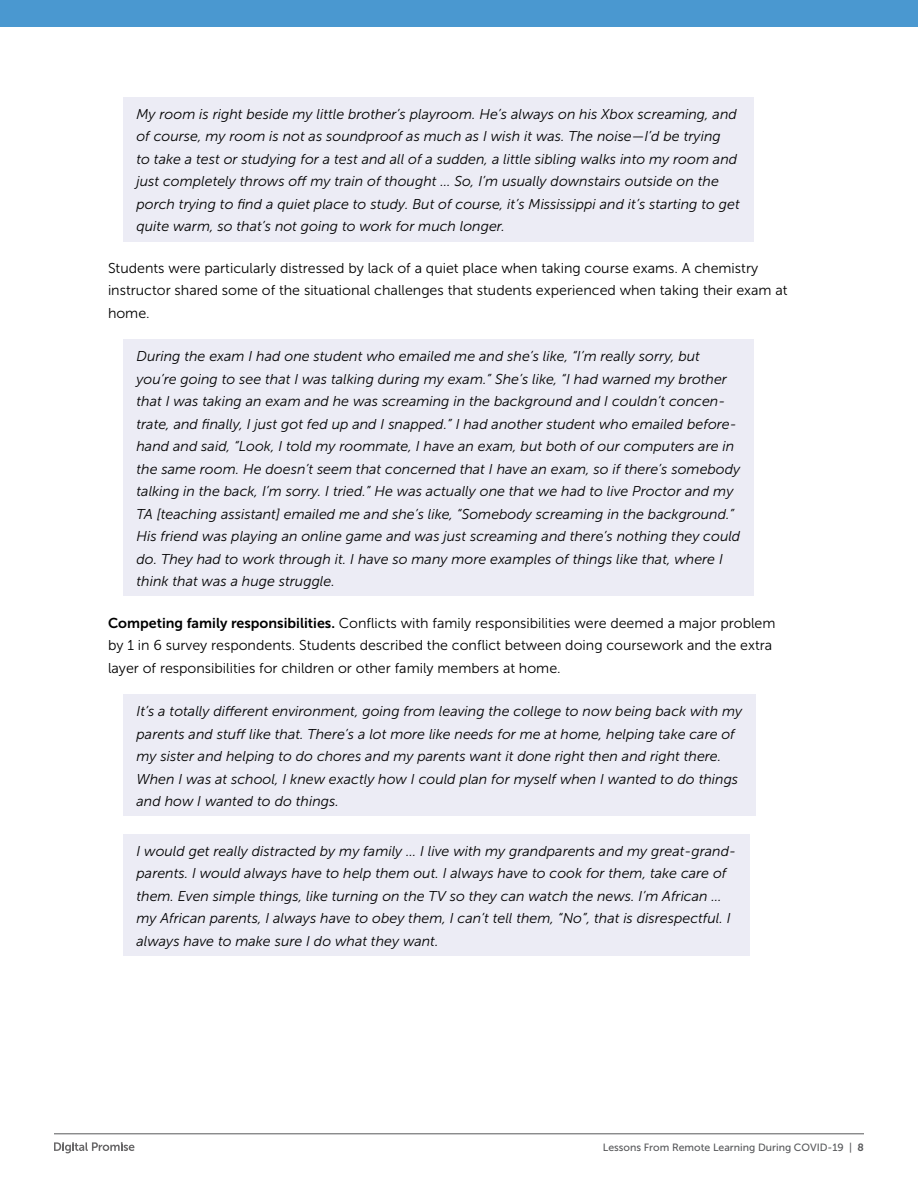
<style>
.page{position:relative;width:918px;height:1188px;background:#fff}
.page>*{position:absolute;margin:0;border:0;box-sizing:border-box;transform-origin:0 0}
.t1{font:italic 14.25px/22.5px "Museo Sans 300";color:#000}
.t2{font:14.25px/22.5px "Museo Sans 300";color:#000}
.t3{font:10.5px "Museo Sans 500";color:#58595b}
.s1{font-family:"Museo Sans 700"}
</style>
<div class="page">
<hr style="left:54px;top:1134px;width:810px;height:1px;background:#58595b">
<div style="left:0;top:0;width:918px;height:27px;background:#4a98d0"></div>
<svg style="left:54px;top:1142px;width:80px;height:11px"></svg>
<div style="left:123px;top:97px;width:630px;height:144px;background:#ececf5"></div>
<div style="left:123px;top:340px;width:631px;height:256px;background:#ececf5"></div>
<div style="left:123px;top:695px;width:633px;height:121px;background:#ececf5"></div>
<div style="left:123px;top:834px;width:627px;height:122px;background:#ececf5"></div>
<p class="t1" style="left:136px;top:103px;width:605px">My room is right beside my little brother’s playroom. He’s always on his Xbox screaming, and of course, my room is not as soundproof as much as I wish it was. The noise—I’d be trying<br>to take a test or studying for a test and all of a sudden, a little sibling walks into my room and just completely throws of my train of thought … So, I’m usually downstairs outside on the porch trying to fnd a quiet place to study. But of course, it’s Mississippi and it’s starting to get quite warm, so that’s not going to work for much longer.</p>
<p class="t2" style="left:108px;top:257px;width:681px">Students were particularly distressed by lack of a quiet place when taking course exams. A chemistry instructor shared some of the situational challenges that students experienced when taking their exam at home.</p>
<p class="t1" style="left:136px;top:345px;width:605px">During the exam I had one student who emailed me and she’s like, “I’m really sorry, but you’re going to see that I was talking during my exam.” She’s like, “I had warned my brother that I was taking an exam and he was screaming in the background and I couldn’t concen&shy;trate, and fnally, I just got fed up and I snapped.” I had another student who emailed before&shy;hand and said, “Look, I told my roommate, I have an exam, but both of our computers are in the same room. He doesn’t seem that concerned that I have an exam, so if there’s somebody talking in the back, I’m sorry. I tried.” He was actually one that we had to live Proctor and my TA [teaching assistant] emailed me and she’s like, “Somebody screaming in the background.” His friend was playing an online game and was just screaming and there’s nothing they could do. They had to work through it. I have so many more examples of things like that, where I think that was a huge struggle.</p>
<p class="t2" style="left:108px;top:612px;width:669px"><span class="s1">Competing family responsibilities.</span> Conficts with family responsibilities were deemed a major problem by 1 in 6 survey respondents. Students described the confict between doing coursework and the extra layer of responsibilities for children or other family members at home.</p>
<p class="t1" style="left:136px;top:700px;width:607px">It’s a totally diferent environment, going from leaving the college to now being back with my parents and stuf like that. There’s a lot more like needs for me at home, helping take care of my sister and helping to do chores and my parents want it done right then and right there.<br>When I was at school, I knew exactly how I could plan for myself when I wanted to do things and how I wanted to do things.</p>
<p class="t1" style="left:136px;top:840px;width:601px">I would get really distracted by my family … I live with my grandparents and my great-grand&shy;parents. I would always have to help them out. I always have to cook for them, take care of them. Even simple things, like turning on the TV so they can watch the news. I’m African … my African parents, I always have to obey them, I can’t tell them, “No”, that is disrespectful. I always have to make sure I do what they want.</p>
<p class="t3" style="left:603px;top:1142px;width:263px">Lessons From Remote Learning During COVID-19 | <span class="s1">8</span></p>
</div>
